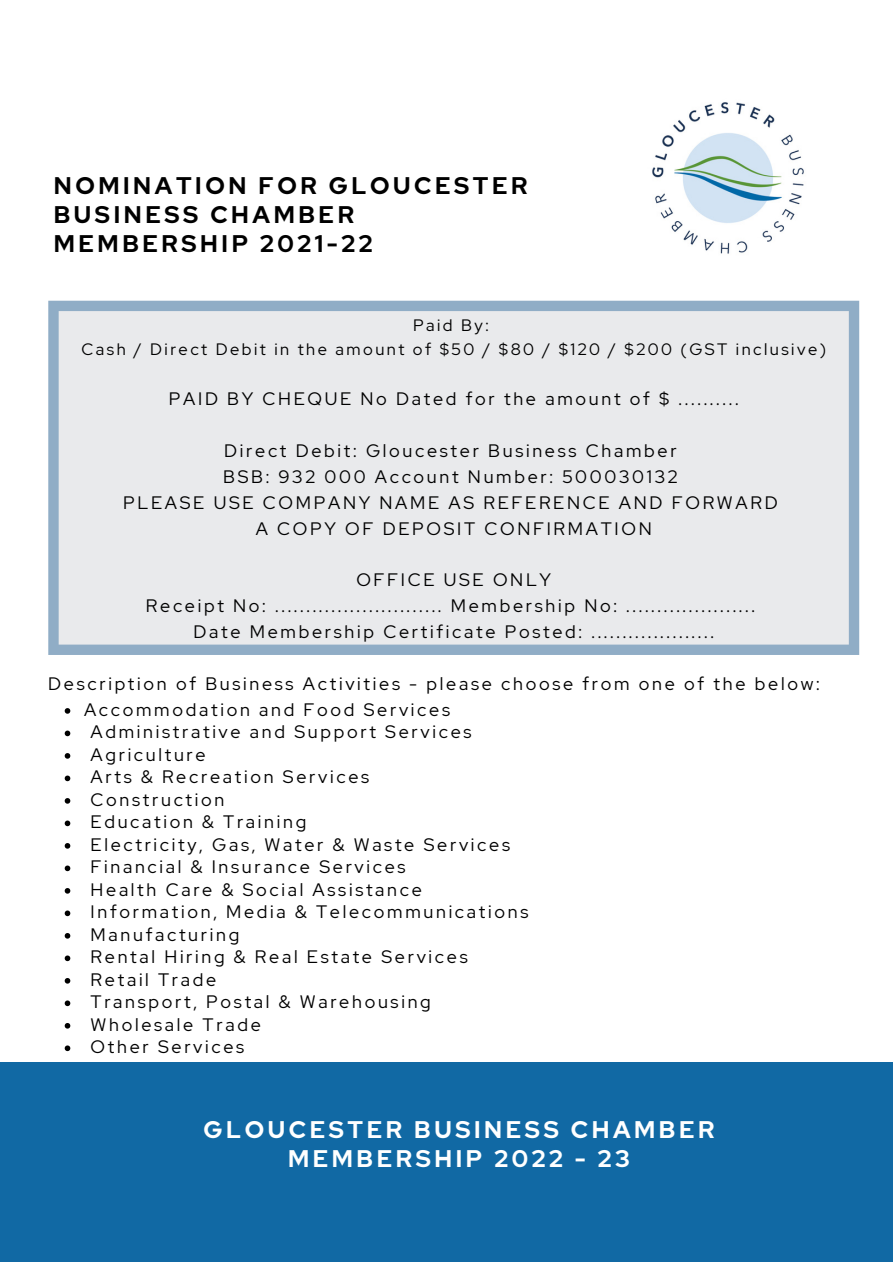
<style>
.page{position:relative;width:893px;height:1264px;background:#fff}
.page>*{position:absolute;margin:0;border:0;box-sizing:border-box;transform-origin:0 0}
.t1{font:700 24px/29.2px "Red Hat Display";letter-spacing:.15em;color:#000}
.t2{font:700 24px/29.2px "Red Hat Display";letter-spacing:.15em;color:#fff;text-align:center}
.t3{font:18px/22.5px "Red Hat Display";letter-spacing:.15em;color:#000;text-align:center}
.t4{font:16.5px/23.5px "Red Hat Display";letter-spacing:.15em;color:#000;text-align:center}
</style>
<div class="page">
<div style="left:0;top:1062px;width:892px;height:199px;background:#1169a4"></div>
<img style="left:652px;top:102px;width:152px;height:152px">
<svg style="left:48px;top:301px;width:811px;height:354px;background:#e1e5e8"></svg>
<svg style="left:65px;top:708px;width:5px;height:5px"></svg>
<svg style="left:65px;top:730px;width:5px;height:6px"></svg>
<svg style="left:65px;top:753px;width:5px;height:5px"></svg>
<svg style="left:65px;top:775px;width:5px;height:6px"></svg>
<svg style="left:65px;top:798px;width:5px;height:5px"></svg>
<svg style="left:65px;top:820px;width:5px;height:6px"></svg>
<svg style="left:65px;top:843px;width:5px;height:5px"></svg>
<svg style="left:65px;top:865px;width:5px;height:6px"></svg>
<svg style="left:65px;top:888px;width:5px;height:5px"></svg>
<svg style="left:65px;top:910px;width:5px;height:6px"></svg>
<svg style="left:65px;top:933px;width:5px;height:5px"></svg>
<svg style="left:65px;top:955px;width:5px;height:6px"></svg>
<svg style="left:65px;top:978px;width:5px;height:5px"></svg>
<svg style="left:65px;top:1000px;width:5px;height:6px"></svg>
<svg style="left:65px;top:1023px;width:5px;height:5px"></svg>
<svg style="left:65px;top:1045px;width:5px;height:6px"></svg>
<h1 class="t1" style="left:54px;top:170px;width:475px">NOMINATION FOR GLOUCESTER<br>BUSINESS CHAMBER<br>MEMBERSHIP 2021-22</h1>
<p class="t4" style="left:81px;top:313px;width:746px">Paid By:<br>Cash / Direct Debit in the amount of $50 / $80 / $120 / $200 (GST inclusive)</p>
<p class="t3" style="left:169px;top:387px;width:571px">PAID BY CHEQUE No Dated for the amount of $ ..........</p>
<p class="t3" style="left:123px;top:438px;width:656px;line-height:25.8px">Direct Debit: Gloucester Business Chamber<br>BSB: 932 000 Account Number: 500030132<br>PLEASE USE COMPANY NAME AS REFERENCE AND FORWARD A COPY OF DEPOSIT CONFIRMATION</p>
<p class="t3" style="left:146px;top:567px;width:610px;line-height:25.8px">OFFICE USE ONLY<br>Receipt No: ........................... Membership No: .....................<br>Date Membership Certificate Posted: ....................</p>
<p class="t3" style="left:84px;top:670px;width:737px;line-height:26px;text-align:left;text-indent:-36px">Description of Business Activities - please choose from one of the below:<br>Accommodation and Food Services</p>
<p class="t3" style="left:91px;top:720px;width:439px;text-align:left">Administrative and Support Services<br>Agriculture<br>Arts &amp; Recreation Services<br>Construction<br>Education &amp; Training<br>Electricity, Gas, Water &amp; Waste Services<br>Financial &amp; Insurance Services<br>Health Care &amp; Social Assistance<br>Information, Media &amp; Telecommunications<br>Manufacturing<br>Rental Hiring &amp; Real Estate Services<br>Retail Trade<br>Transport, Postal &amp; Warehousing<br>Wholesale Trade<br>Other Services</p>
<h1 class="t2" style="left:203px;top:1114px;width:512px">GLOUCESTER BUSINESS CHAMBER<br>MEMBERSHIP 2022 - 23</h1>
</div>
